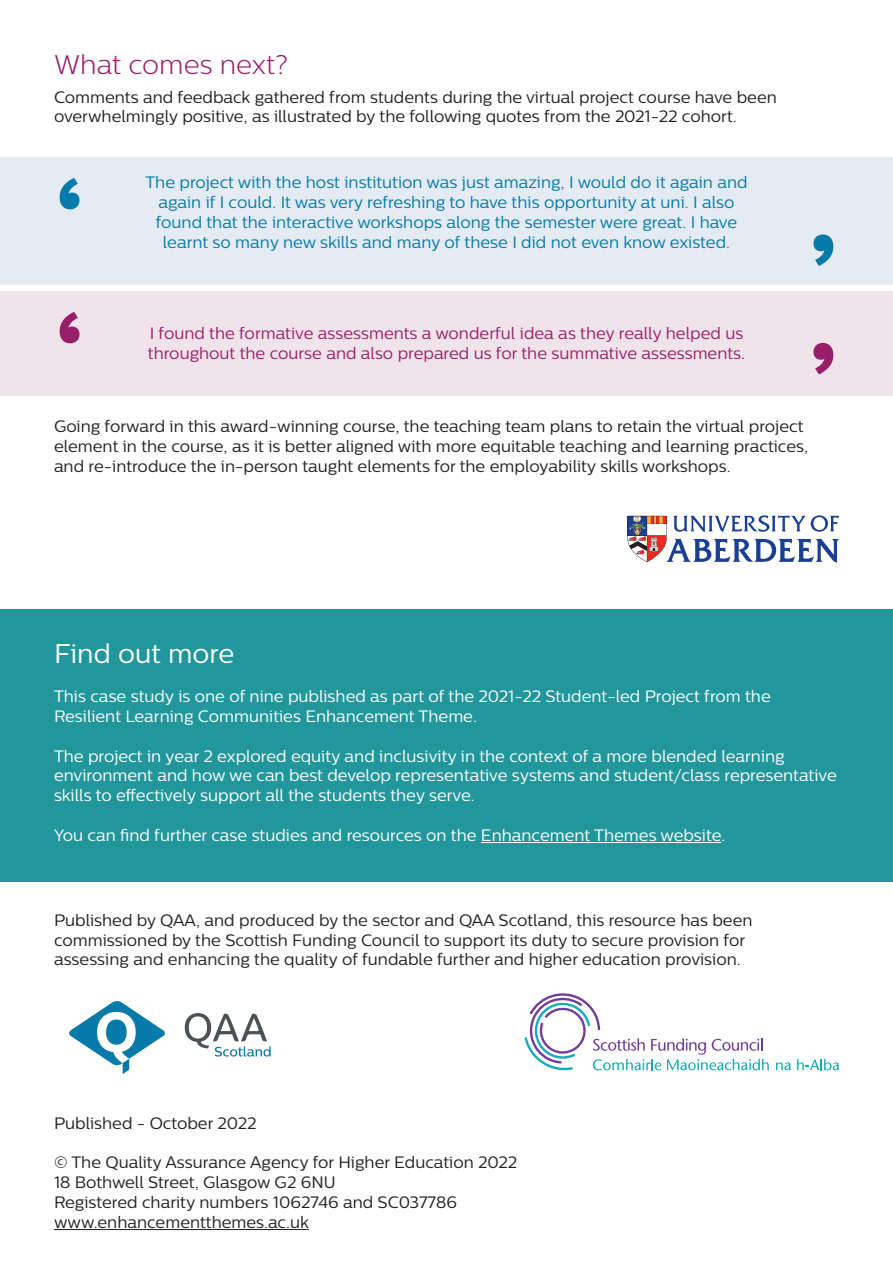
<style>
.page{position:relative;width:893px;height:1263px;background:#fff}
.page>*{position:absolute;margin:0;border:0;box-sizing:border-box;transform-origin:0 0}
.t1{font:108px "Centrale Sans X Bold";color:#067aa9}
.t2{font:108px "Centrale Sans X Bold";color:#9a1f6b}
.Paragraph{font:300 27px "Centrale Sans";color:#9a1f6b}
.t3{font:27px "Centrale Sans";color:#fff}
.Paragraph-2{font:16.5px/19.8px "Centrale Sans";color:#231f20}
.t4{font:16.5px/19.8px "Centrale Sans";color:#fff}
.t5{font:16.5px/19.8px "Centrale Sans";color:#067aa9;text-align:center}
.t6{font:16.5px/19.8px "Centrale Sans";color:#9a1f6b}
.s1{color:#382962}
</style>
<div class="page">
<div style="left:0;top:157px;width:893px;height:128px;background:#e4ebf3"></div>
<div style="left:0;top:291px;width:893px;height:105px;background:#f0e3e9"></div>
<svg style="left:627px;top:515px;width:212px;height:47px"></svg>
<div style="left:0;top:609px;width:893px;height:273px;background:#21979b"></div>
<hr style="left:481px;top:842px;width:240px;height:1px;background:#fff">
<hr style="left:54px;top:1229px;width:255px;height:1px;background:#231f20">
<svg style="left:69px;top:1001px;width:96px;height:73px"></svg>
<svg style="left:185px;top:1013px;width:86px;height:43px"></svg>
<svg style="left:776px;top:1062px;width:15px;height:8px"></svg>
<svg style="left:797px;top:1059px;width:42px;height:11px"></svg>
<svg style="left:524px;top:993px;width:245px;height:78px"></svg>
<p class="Paragraph" style="left:54px;top:49px;width:236px">What comes next?</p>
<p class="Paragraph-2" style="left:54px;top:87px;width:724px">Comments and feedback gathered from students during the virtual project course have been overwhelmingly positive, as illustrated by the following quotes from the 2021-22 cohort.</p>
<p class="t1" style="left:54px;top:148px;width:33px">‘</p>
<p class="t2" style="left:54px;top:282px;width:33px">‘</p>
<p class="t5" style="left:145px;top:173px;width:604px">The project with the host institution was just amazing, I would do it again and again if I could. It was very refreshing to have this opportunity at uni. I also found that the interactive workshops along the semester were great. I have</p>
<p class="t5" style="left:163px;top:232px;width:569px">learnt so many new skills and many of these I did not even know existed.</p>
<p class="t1" style="left:839px;top:296px;width:33px;rotate:-180deg">‘</p>
<p class="t6" style="left:148px;top:323px;width:599px">I found the formative assessments a wonderful idea as they really helped us throughout the course and also prepared us for the summative assessments<span class="s1">.</span></p>
<p class="t2" style="left:839px;top:405px;width:33px;rotate:-180deg">‘</p>
<p class="Paragraph-2" style="left:54px;top:416px;width:756px">Going forward in this award-winning course, the teaching team plans to retain the virtual project element in the course, as it is better aligned with more equitable teaching and learning practices, and re-introduce the in-person taught elements for the employability skills workshops.</p>
<p class="t3" style="left:54px;top:637px;width:182px">Find out more</p>
<p class="t4" style="left:54px;top:686px;width:718px">This case study is one of nine published as part of the 2021-22 Student-led Project from the<br>Resilient Learning Communities Enhancement Theme.</p>
<p class="t4" style="left:54px;top:746px;width:784px">The project in year 2 explored equity and inclusivity in the context of a more blended learning environment and how we can best develop representative systems and student/class representative skills to effectively support all the students they serve.</p>
<p class="t4" style="left:54px;top:825px;width:673px">You can find further case studies and resources on the Enhancement Themes website.</p>
<p class="Paragraph-2" style="left:54px;top:910px;width:700px">Published by QAA, and produced by the sector and QAA Scotland, this resource has been commissioned by the Scottish Funding Council to support its duty to secure provision for assessing and enhancing the quality of fundable further and higher education provision.</p>
<p class="Paragraph-2" style="left:54px;top:1113px;width:204px">Published - October 2022</p>
<p class="Paragraph-2" style="left:54px;top:1152px;width:465px">© The Quality Assurance Agency for Higher Education 2022</p>
<p class="Paragraph-2" style="left:54px;top:1172px;width:283px">18 Bothwell Street, Glasgow G2 6NU</p>
<p class="Paragraph-2" style="left:54px;top:1192px;width:404px">Registered charity numbers 1062746 and SC037786</p>
<p class="Paragraph-2" style="left:54px;top:1212px;width:256px">www.enhancementthemes.ac.uk</p>
</div>
